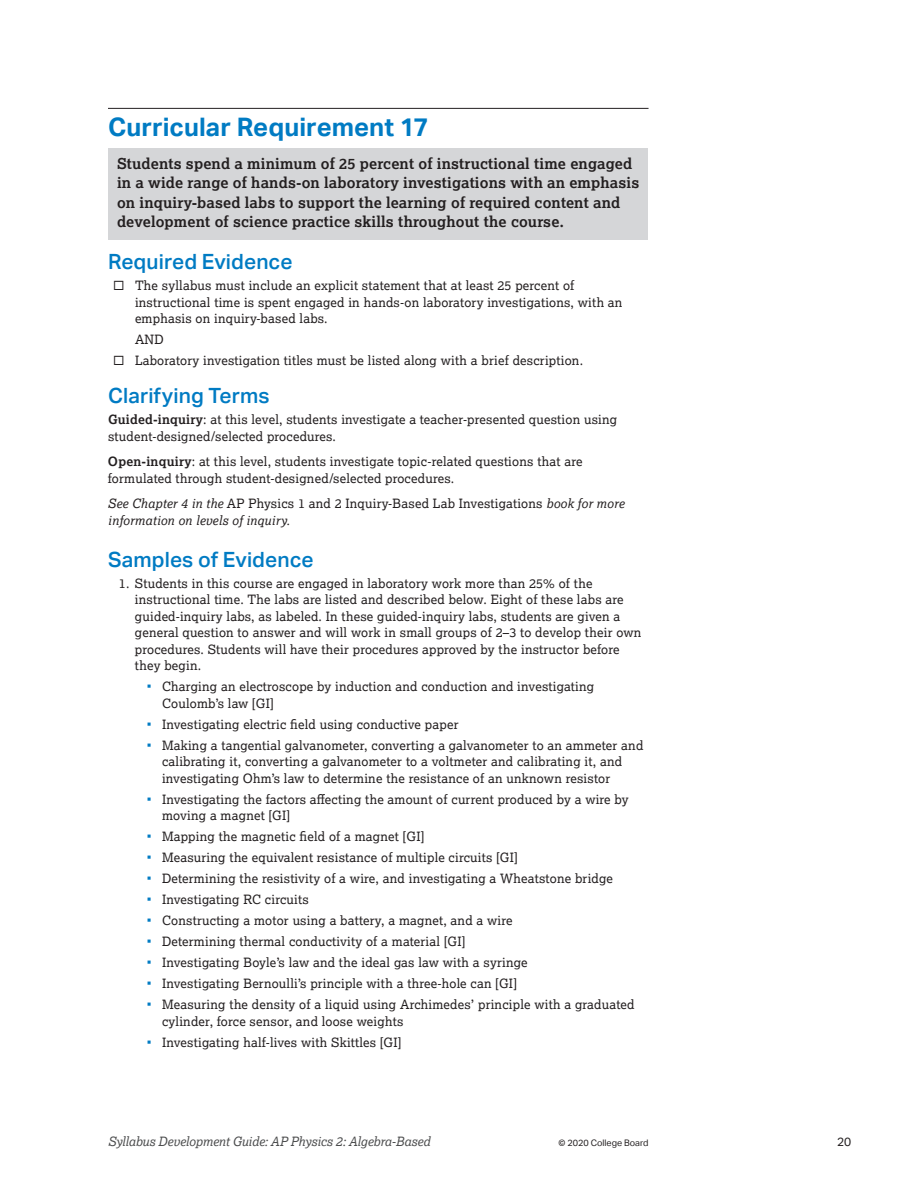
<style>
.page{position:relative;width:918px;height:1188px;background:#fff}
.page>*{position:absolute;margin:0;border:0;box-sizing:border-box;transform-origin:0 0}
.t1{font:700 25.5px "Aktiv Grotesk";letter-spacing:.005em;color:#007bc3}
.t2{font:500 21px "Aktiv Grotesk";letter-spacing:.005em;color:#007bc3}
.t3{font:700 15px/19.5px "Lexia";letter-spacing:.01em;color:#231f20}
.t4{font:12.75px/16.5px "Lexia";letter-spacing:.015em;color:#231f20}
.t5{font:italic 12.75px/16.5px "Lexia";letter-spacing:.015em;color:#231f20}
.t6{font:italic 12.75px "Lexia";letter-spacing:-.01em;color:#4b4c4d}
.t7{font:12px "Aktiv Grotesk";color:#231f20}
.t8{font:9px "Aktiv Grotesk";color:#231f20}
.s1{font-weight:700}
.s2{font-style:normal}
</style>
<div class="page">
<div style="left:109px;top:148px;width:539px;height:92px;background:#d5d6d8"></div>
<hr style="left:108px;top:108px;width:541px;height:1px;background:#231f20">
<h1 class="t1" style="left:108px;top:112px;width:322px">Curricular Requirement 17</h1>
<p class="t3" style="left:117px;top:153px;width:524px">Students spend a minimum of 25 percent of instructional time engaged in a wide range of hands-on laboratory investigations with an emphasis on inquiry-based labs to support the learning of required content and development of science practice skills throughout the course.</p>
<h2 class="t2" style="left:108px;top:250px;width:186px">Required Evidence</h2>
<p class="t4" style="left:135px;top:277px;width:489px;text-indent:-22px">◻ The syllabus must include an explicit statement that at least 25 percent of instructional time is spent engaged in hands-on laboratory investigations, with an emphasis on inquiry-based labs.</p>
<p class="t4" style="left:135px;top:331px;width:30px">AND</p>
<p class="t4" style="left:113px;top:352px;width:471px">◻ Laboratory investigation titles must be listed along with a brief description.</p>
<h2 class="t2" style="left:108px;top:384px;width:163px">Clarifying Terms</h2>
<p class="t4" style="left:108px;top:411px;width:511px"><span class="s1">Guided-inquiry</span>: at this level, students investigate a teacher-presented question using student-designed/selected procedures.</p>
<p class="t4" style="left:108px;top:453px;width:476px"><span class="s1">Open-inquiry</span>: at this level, students investigate topic-related questions that are formulated through student-designed/selected procedures.</p>
<p class="t5" style="left:108px;top:495px;width:518px">See Chapter 4 in the <span class="s2">AP Physics 1 and 2 Inquiry-Based Lab Investigations</span> book for more information on levels of inquiry.</p>
<h2 class="t2" style="left:108px;top:547px;width:207px">Samples of Evidence</h2>
<p class="t4" style="left:135px;top:575px;width:508px;text-indent:-16px">1. Students in this course are engaged in laboratory work more than 25% of the instructional time. The labs are listed and described below. Eight of these labs are guided-inquiry labs, as labeled. In these guided-inquiry labs, students are given a general question to answer and will work in small groups of 2–3 to develop their own procedures. Students will have their procedures approved by the instructor before they begin.</p>
<p class="t4" style="left:162px;top:678px;width:434px">Charging an electroscope by induction and conduction and investigating<br>Coulomb’s law [GI]</p>
<p class="t4" style="left:162px;top:713px;width:483px;line-height:21px">Investigating electric field using conductive paper<br>Making a tangential galvanometer, converting a galvanometer to an ammeter and</p>
<p class="t4" style="left:162px;top:753px;width:462px">calibrating it, converting a galvanometer to a voltmeter and calibrating it, and investigating Ohm’s law to determine the resistance of an unknown resistor</p>
<p class="t4" style="left:162px;top:791px;width:468px">Investigating the factors affecting the amount of current produced by a wire by moving a magnet [GI]</p>
<p class="t4" style="left:162px;top:826px;width:474px;line-height:21px">Mapping the magnetic field of a magnet [GI]<br>Measuring the equivalent resistance of multiple circuits [GI]<br>Determining the resistivity of a wire, and investigating a Wheatstone bridge Investigating RC circuits<br>Constructing a motor using a battery, a magnet, and a wire<br>Determining thermal conductivity of a material [GI]<br>Investigating Boyle’s law and the ideal gas law with a syringe<br>Investigating Bernoulli’s principle with a three-hole can [GI]<br>Measuring the density of a liquid using Archimedes’ principle with a graduated</p>
<p class="t4" style="left:162px;top:1010px;width:243px;line-height:21px">cylinder, force sensor, and loose weights<br>Investigating half-lives with Skittles [GI]</p>
<p class="t6" style="left:108px;top:1134px;width:324px">Syllabus Development Guide: AP Physics 2: Algebra-Based</p>
<p class="t8" style="left:558px;top:1138px;width:92px">© 2020 College Board</p>
<p class="t7" style="left:837px;top:1135px;width:16px">20</p>
</div>
